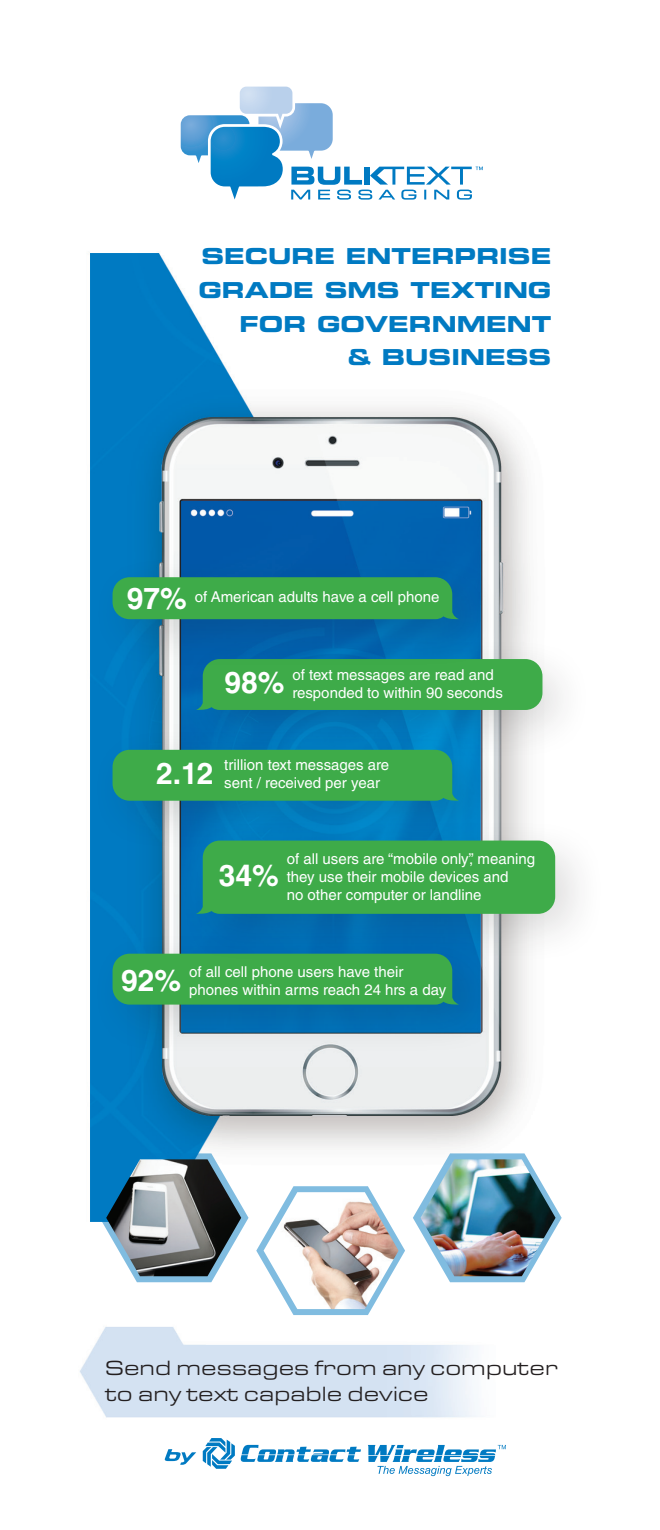
<style>
.page{position:relative;width:660px;height:1530px;background:#fff}
.page>*{position:absolute;margin:0;border:0;box-sizing:border-box;transform-origin:0 0}
.t1{font:700 30px "Helvetica LT Std";color:#fff}
.t2{font:22px/33.8px "Eurostile LT Std Bold Ex 2";color:#007ac2;text-align:right}
.t3{font:21.25px/25.5px "Eurostile Ext";color:#231f20}
.t4{font:15px/18px "Helvetica LT Std";color:#fff}
.s1{font-weight:700;font-size:30px}
</style>
<div class="page">
<img style="left:79px;top:86px;width:450px;height:1391px">
<svg style="left:203px;top:1438px;width:158px;height:31px"></svg>
<svg style="left:164px;top:1449px;width:32px;height:16px"></svg>
<svg style="left:368px;top:1445px;width:138px;height:31px"></svg>
<svg style="left:181px;top:87px;width:302px;height:113px"></svg>
<svg style="left:100px;top:1153px;width:148px;height:129px"></svg>
<svg style="left:413px;top:1153px;width:149px;height:129px"></svg>
<svg style="left:256px;top:1186px;width:149px;height:129px"></svg>
<img style="left:264px;top:1192px;width:135px;height:117px">
<img style="left:106px;top:1159px;width:135px;height:117px">
<img style="left:420px;top:1159px;width:135px;height:117px">
<div style="left:179px;top:635px;width:414px;height:127px;background:#231f20;opacity:.15"></div>
<div style="left:196px;top:659px;width:346px;height:51px;background:#3eab49"></div>
<div style="left:90px;top:726px;width:414px;height:127px;background:#231f20;opacity:.15"></div>
<div style="left:113px;top:750px;width:346px;height:51px;background:#3eab49"></div>
<div style="left:90px;top:930px;width:414px;height:127px;background:#231f20;opacity:.15"></div>
<div style="left:113px;top:954px;width:346px;height:51px;background:#3eab49"></div>
<div style="left:179px;top:817px;width:428px;height:149px;background:#231f20;opacity:.15"></div>
<div style="left:196px;top:841px;width:359px;height:73px;background:#3eab49"></div>
<div style="left:90px;top:554px;width:414px;height:118px;background:#231f20;opacity:.15"></div>
<div style="left:113px;top:577px;width:346px;height:42px;background:#3eab49"></div>
<h2 class="t2" style="left:199px;top:239px;width:354px">SECURE ENTERPRISE<br>GRADE SMS TEXTING<br>FOR GOVERNMENT<br>&amp; BUSINESS</h2>
<p class="t4" style="left:127px;top:588px;width:314px"><span class="s1">97%</span> of American adults have a cell phone</p>
<h1 class="t1" style="left:224px;top:664px;width:62px">98%</h1>
<p class="t4" style="left:292px;top:665px;width:212px">of text messages are read and responded to within 90 seconds</p>
<h1 class="t1" style="left:156px;top:755px;width:59px">2.12</h1>
<p class="t4" style="left:224px;top:756px;width:167px">trillion text messages are sent / received per year</p>
<h1 class="t1" style="left:219px;top:857px;width:62px">34%</h1>
<p class="t4" style="left:287px;top:850px;width:250px">of all users are “mobile only”, meaning they use their mobile devices and<br>no other computer or landline</p>
<h1 class="t1" style="left:121px;top:962px;width:62px">92%</h1>
<p class="t4" style="left:189px;top:963px;width:258px">of all cell phone users have their phones within arms reach 24 hrs a day</p>
<h3 class="t3" style="left:105px;top:1356px;width:454px">Send messages from any computer to any text capable device</h3>
</div>
